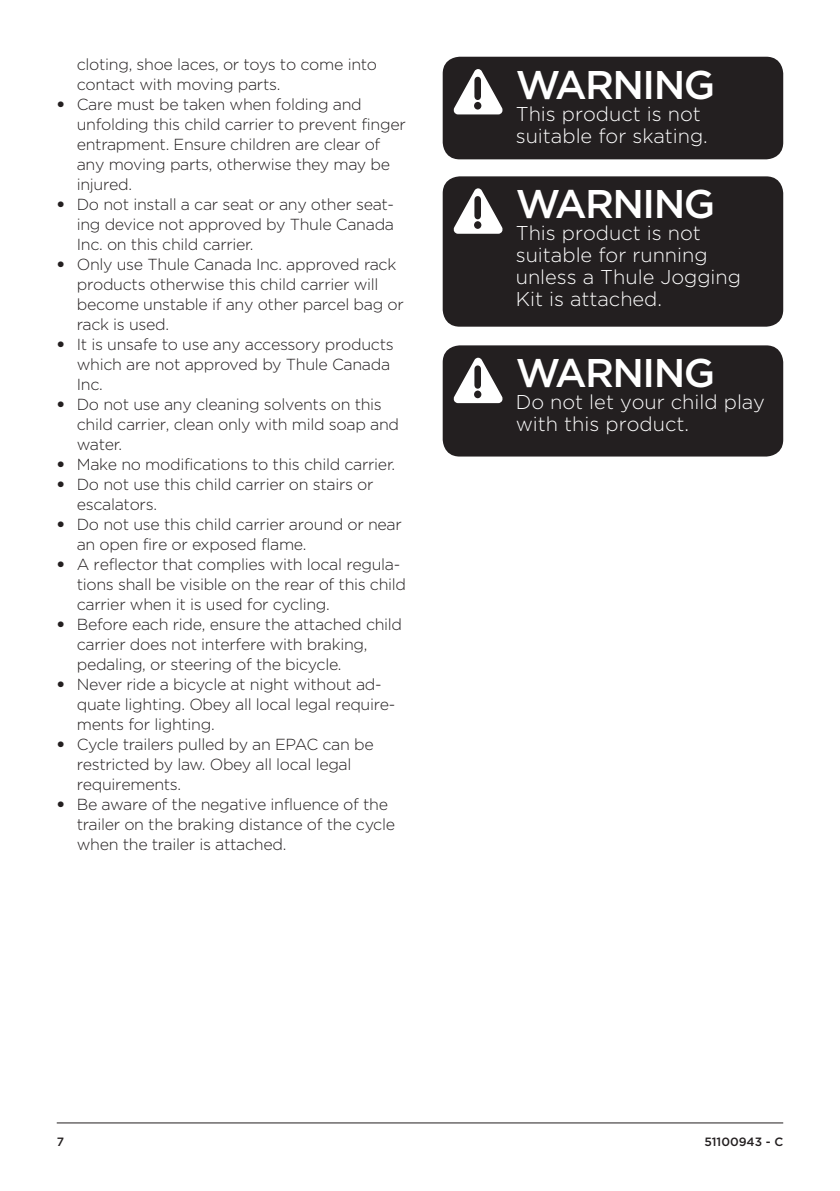
<style>
.page{position:relative;width:840px;height:1191px;background:#fff}
.page>*{position:absolute;margin:0;border:0;box-sizing:border-box;transform-origin:0 0}
.t1{font:500 40px "Thule";letter-spacing:-.04em;color:#fff}
.t2{font:300 20px/22px "Thule";color:#fff}
.t3{font:300 16px/20px "Thule";letter-spacing:-.02em;color:#231f20}
.t4{font:500 12px "Thule";color:#231f20}
</style>
<div class="page">
<div style="left:442px;top:57px;width:340px;height:102px;background:#231f20;border-radius:17px"></div>
<div style="left:442px;top:345px;width:340px;height:111px;background:#231f20;border-radius:17px"></div>
<svg style="left:453px;top:69px;width:49px;height:45px"></svg>
<svg style="left:453px;top:358px;width:49px;height:45px"></svg>
<div style="left:442px;top:176px;width:340px;height:151px;background:#231f20;border-radius:17px"></div>
<svg style="left:453px;top:188px;width:49px;height:46px"></svg>
<hr style="left:57px;top:1122px;width:725px;height:1px;background:#231f20">
<p class="t3" style="left:77px;top:53px;width:302px">cloting, shoe laces, or toys to come into contact with moving parts.</p>
<p class="t3" style="left:77px;top:93px;width:330px;text-indent:-20px">• Care must be taken when folding and unfolding this child carrier to prevent finger entrapment. Ensure children are clear of any moving parts, otherwise they may be injured.</p>
<p class="t3" style="left:77px;top:193px;width:319px;text-align:justify;text-indent:-20px">• Do not install a car seat or any other seat&shy;ing device not approved by Thule Canada Inc. on this child carrier.</p>
<p class="t3" style="left:77px;top:253px;width:328px;text-indent:-20px">• Only use Thule Canada Inc. approved rack products otherwise this child carrier will become unstable if any other parcel bag or rack is used.</p>
<p class="t3" style="left:77px;top:333px;width:318px;text-indent:-20px">• It is unsafe to use any accessory products which are not approved by Thule Canada<br>Inc.</p>
<p class="t3" style="left:77px;top:393px;width:323px;text-indent:-20px">• Do not use any cleaning solvents on this child carrier, clean only with mild soap and water.</p>
<p class="t3" style="left:57px;top:453px;width:340px">• Make no modifications to this child carrier.</p>
<p class="t3" style="left:77px;top:473px;width:298px;text-indent:-20px">• Do not use this child carrier on stairs or escalators.</p>
<p class="t3" style="left:77px;top:513px;width:326px;text-indent:-20px">• Do not use this child carrier around or near an open fire or exposed flame.</p>
<p class="t3" style="left:77px;top:553px;width:331px;text-indent:-20px">• A reflector that complies with local regula&shy;tions shall be visible on the rear of this child carrier when it is used for cycling.</p>
<p class="t3" style="left:77px;top:613px;width:327px;text-indent:-20px">• Before each ride, ensure the attached child carrier does not interfere with braking, pedaling, or steering of the bicycle.</p>
<p class="t3" style="left:77px;top:673px;width:320px;text-indent:-20px">• Never ride a bicycle at night without ad&shy;quate lighting. Obey all local legal require&shy;ments for lighting.</p>
<p class="t3" style="left:77px;top:733px;width:298px;text-indent:-20px">• Cycle trailers pulled by an EPAC can be restricted by law. Obey all local legal requirements.</p>
<p class="t3" style="left:77px;top:793px;width:320px;text-indent:-20px">• Be aware of the negative influence of the trailer on the braking distance of the cycle when the trailer is attached.</p>
<p class="t1" style="left:515px;top:58px;width:201px">WARNING</p>
<p class="t2" style="left:515px;top:102px;width:193px">This product is not suitable for skating.</p>
<p class="t1" style="left:515px;top:178px;width:201px">WARNING</p>
<p class="t2" style="left:515px;top:221px;width:227px">This product is not suitable for running unless a Thule Jogging<br>Kit is attached.</p>
<p class="t1" style="left:515px;top:347px;width:201px">WARNING</p>
<p class="t2" style="left:515px;top:391px;width:250px">Do not let your child play with this product.</p>
<p class="t4" style="left:57px;top:1133px;width:9px">7</p>
<p class="t4" style="left:704px;top:1133px;width:80px">51100943 - C</p>
</div>
